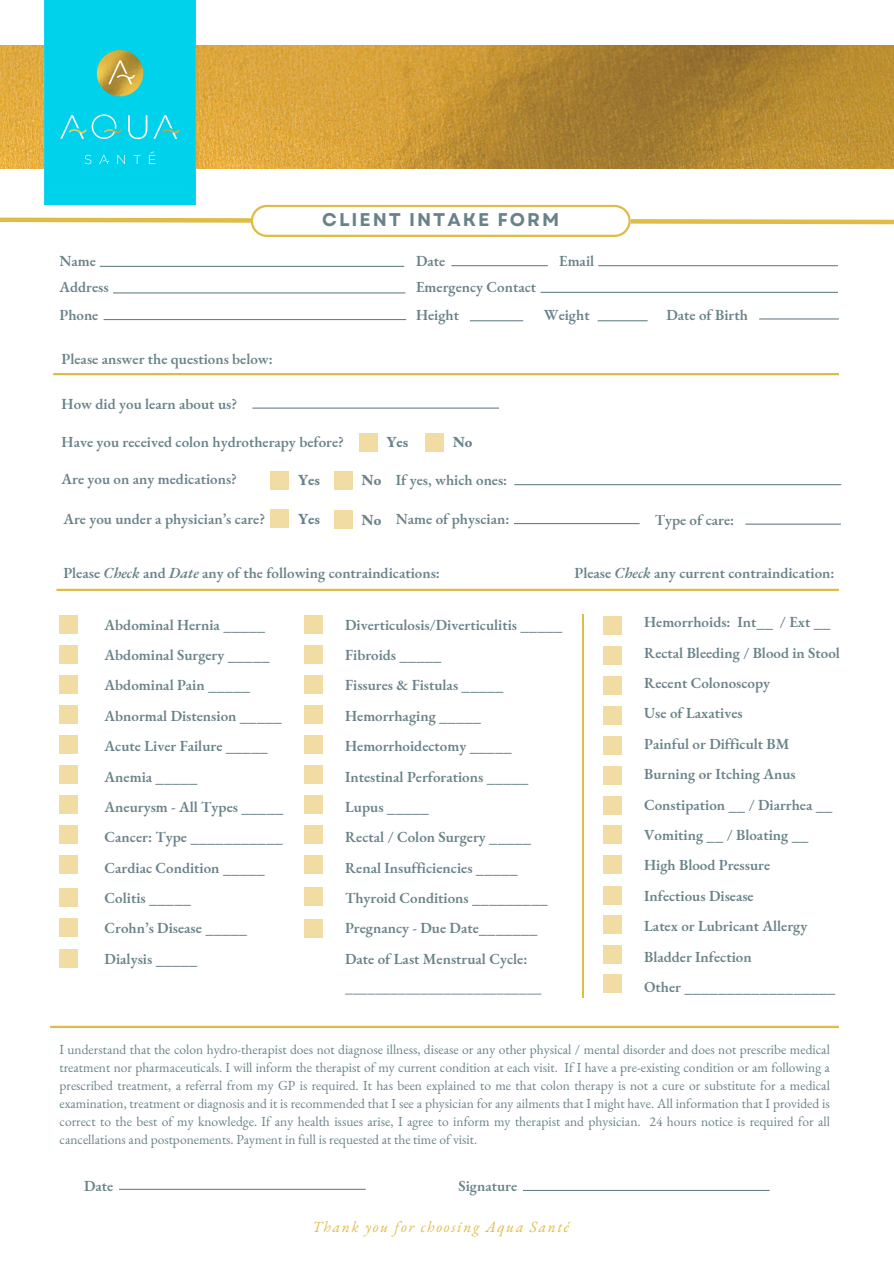
<style>
.page{position:relative;width:894px;height:1264px;background:#fff}
.page>*{position:absolute;margin:0;border:0;box-sizing:border-box;transform-origin:0 0}
.t1{font:700 18.3px "Garet";letter-spacing:.105em;color:#698289}
.t2{font:italic 15.3px "EB Garamond";letter-spacing:.105em;color:#dfbb48}
.t3{font:600 15px/30.3px "EB Garamond";color:#698289}
.t4{font:800 15px "EB Garamond";color:#698289}
.t5{font:13.5px/18px "EB Garamond";color:#698289;text-align:justify}
.t6{font:600 13.5px "EB Garamond";color:#698289}
.s1{font-style:italic}
</style>
<div class="page">
<hr style="left:100px;top:266px;width:304px;height:1px;background:#698289">
<hr style="left:252px;top:407px;width:247px;height:1px;background:#698289">
<hr style="left:514px;top:523px;width:125px;height:1px;background:#698289">
<hr style="left:745px;top:523px;width:95px;height:1px;background:#698289">
<hr style="left:540px;top:292px;width:297px;height:1px;background:#698289">
<hr style="left:119px;top:1188px;width:246px;height:1px;background:#698289">
<hr style="left:113px;top:292px;width:292px;height:1px;background:#698289">
<hr style="left:469px;top:320px;width:54px;height:1px;background:#698289">
<hr style="left:514px;top:484px;width:327px;height:1px;background:#698289">
<hr style="left:103px;top:319px;width:303px;height:1px;background:#698289">
<hr style="left:451px;top:265px;width:96px;height:1px;background:#698289">
<hr style="left:56px;top:588px;width:782px;height:3px;background:#dfbb48">
<hr style="left:53px;top:373px;width:785px;height:2px;background:#dfbb48">
<hr style="left:50px;top:1025px;width:788px;height:3px;background:#dfbb48">
<div style="left:59px;top:615px;width:19px;height:19px;background:#f1dca4"></div>
<div style="left:359px;top:433px;width:18px;height:18px;background:#f1dca4"></div>
<div style="left:271px;top:471px;width:18px;height:18px;background:#f1dca4"></div>
<div style="left:271px;top:509px;width:18px;height:19px;background:#f1dca4"></div>
<div style="left:425px;top:433px;width:18px;height:18px;background:#f1dca4"></div>
<div style="left:334px;top:471px;width:18px;height:18px;background:#f1dca4"></div>
<div style="left:334px;top:510px;width:18px;height:19px;background:#f1dca4"></div>
<div style="left:304px;top:615px;width:18px;height:19px;background:#f1dca4"></div>
<div style="left:603px;top:616px;width:18px;height:18px;background:#f1dca4"></div>
<div style="left:59px;top:675px;width:19px;height:19px;background:#f1dca4"></div>
<div style="left:304px;top:675px;width:18px;height:19px;background:#f1dca4"></div>
<div style="left:603px;top:676px;width:18px;height:18px;background:#f1dca4"></div>
<div style="left:59px;top:735px;width:19px;height:18px;background:#f1dca4"></div>
<div style="left:304px;top:735px;width:18px;height:18px;background:#f1dca4"></div>
<div style="left:603px;top:736px;width:18px;height:18px;background:#f1dca4"></div>
<div style="left:59px;top:795px;width:19px;height:18px;background:#f1dca4"></div>
<div style="left:304px;top:795px;width:18px;height:18px;background:#f1dca4"></div>
<div style="left:603px;top:795px;width:18px;height:19px;background:#f1dca4"></div>
<div style="left:59px;top:645px;width:19px;height:19px;background:#f1dca4"></div>
<div style="left:304px;top:645px;width:18px;height:19px;background:#f1dca4"></div>
<div style="left:603px;top:646px;width:18px;height:18px;background:#f1dca4"></div>
<div style="left:59px;top:705px;width:19px;height:19px;background:#f1dca4"></div>
<div style="left:304px;top:705px;width:18px;height:19px;background:#f1dca4"></div>
<div style="left:603px;top:706px;width:18px;height:18px;background:#f1dca4"></div>
<div style="left:59px;top:765px;width:19px;height:18px;background:#f1dca4"></div>
<div style="left:304px;top:765px;width:18px;height:18px;background:#f1dca4"></div>
<div style="left:603px;top:766px;width:18px;height:18px;background:#f1dca4"></div>
<div style="left:59px;top:825px;width:19px;height:18px;background:#f1dca4"></div>
<div style="left:304px;top:825px;width:18px;height:18px;background:#f1dca4"></div>
<div style="left:603px;top:825px;width:18px;height:19px;background:#f1dca4"></div>
<div style="left:59px;top:855px;width:19px;height:18px;background:#f1dca4"></div>
<div style="left:304px;top:855px;width:18px;height:18px;background:#f1dca4"></div>
<img style="left:0;top:45px;width:893px;height:123px">
<img style="left:44px;top:0;width:151px;height:205px">
<hr style="left:597px;top:320px;width:50px;height:1px;background:#698289">
<hr style="left:759px;top:318px;width:79px;height:1px;background:#698289">
<div style="left:59px;top:888px;width:19px;height:18px;background:#f1dca4"></div>
<div style="left:304px;top:887px;width:18px;height:18px;background:#f1dca4"></div>
<hr style="left:523px;top:1189px;width:246px;height:1px;background:#698289">
<div style="left:603px;top:855px;width:18px;height:18px;background:#f1dca4"></div>
<div style="left:603px;top:886px;width:18px;height:18px;background:#f1dca4"></div>
<div style="left:603px;top:915px;width:18px;height:19px;background:#f1dca4"></div>
<div style="left:603px;top:945px;width:18px;height:18px;background:#f1dca4"></div>
<div style="left:603px;top:974px;width:18px;height:19px;background:#f1dca4"></div>
<hr style="left:581px;top:614px;width:2px;height:383px;background:#dfbb48">
<svg style="left:0;top:205px;width:893px;height:32px"></svg>
<div style="left:304px;top:919px;width:18px;height:18px;background:#f1dca4"></div>
<div style="left:59px;top:918px;width:19px;height:18px;background:#f1dca4"></div>
<div style="left:59px;top:948px;width:19px;height:19px;background:#f1dca4"></div>
<hr style="left:598px;top:265px;width:239px;height:1px;background:#698289">
<p class="t3" style="left:59px;top:246px;width:51px;line-height:27.2px">Name<br>Address<br>Phone</p>
<p class="t3" style="left:62px;top:344px;width:213px">Please answer the questions below:</p>
<p class="t1" style="left:322px;top:206px;width:238px">CLIENT INTAKE FORM</p>
<p class="t3" style="left:559px;top:245px;width:37px">Email</p>
<p class="t3" style="left:416px;top:246px;width:122px;line-height:27.2px">Date<br>Emergency Contact<br>Height</p>
<p class="t3" style="left:543px;top:299px;width:47px">Weight</p>
<p class="t3" style="left:666px;top:299px;width:83px">Date of Birth</p>
<p class="t3" style="left:62px;top:388px;width:177px">How did you learn about us?</p>
<p class="t3" style="left:62px;top:426px;width:284px">Have you received colon hydrotherapy before?</p>
<p class="t3" style="left:62px;top:463px;width:177px">Are you on any medications?</p>
<p class="t3" style="left:63px;top:503px;width:203px">Are you under a physician’s care?</p>
<p class="t3" style="left:396px;top:503px;width:115px">Name of physcian:</p>
<p class="t4" style="left:452px;top:432px;width:21px">No</p>
<p class="t4" style="left:386px;top:432px;width:23px">Yes</p>
<p class="t3" style="left:396px;top:464px;width:113px">If yes, which ones:</p>
<p class="t4" style="left:361px;top:470px;width:21px">No</p>
<p class="t4" style="left:361px;top:510px;width:21px">No</p>
<p class="t3" style="left:654px;top:504px;width:81px">Type of care:</p>
<p class="t4" style="left:298px;top:470px;width:23px">Yes</p>
<p class="t4" style="left:298px;top:508px;width:23px">Yes</p>
<p class="t3" style="left:63px;top:557px;width:378px">Please <span class="s1">Check</span> and <span class="s1">Date</span> any of the following contraindications:</p>
<p class="t3" style="left:574px;top:557px;width:261px">Please <span class="s1">Check</span> any current contraindication:</p>
<p class="t3" style="left:105px;top:609px;width:180px">Abdominal Hernia _____<br>Abdominal Surgery _____<br>Abdominal Pain _____<br>Abnormal Distension _____<br>Acute Liver Failure _____<br>Anemia _____<br>Aneurysm - All Types _____<br>Cancer: Type ___________<br>Cardiac Condition _____<br>Colitis _____<br>Crohn’s Disease _____<br>Dialysis _____</p>
<p class="t3" style="left:345px;top:609px;width:219px">Diverticulosis/Diverticulitis _____<br>Fibroids _____<br>Fissures &amp; Fistulas _____<br>Hemorrhaging _____<br>Hemorrhoidectomy _____<br>Intestinal Perforations _____<br>Lupus _____<br>Rectal / Colon Surgery _____<br>Renal Insufficiencies _____<br>Thyroid Conditions _________<br>Pregnancy - Due Date_______<br>Date of Last Menstrual Cycle:</p>
<p class="t6" style="left:345px;top:978px;width:198px">__________________________</p>
<p class="t3" style="left:644px;top:606px;width:197px">Hemorrhoids: Int__ / Ext __<br>Rectal Bleeding / Blood in Stool<br>Recent Colonoscopy<br>Use of Laxatives<br>Painful or Difficult BM<br>Burning or Itching Anus<br>Constipation __ / Diarrhea __<br>Vomiting __ / Bloating __<br>High Blood Pressure<br>Infectious Disease<br>Latex or Lubricant Allergy<br>Bladder Infection<br>Other __________________</p>
<p class="t5" style="left:59px;top:1040px;width:771px">I understand that the colon hydro-therapist does not diagnose illness, disease or any other physical / mental disorder and does not prescribe medical treatment nor pharmaceuticals. I will inform the therapist of my current condition at each visit. If I have a pre-existing condition or am following a prescribed treatment, a referral from my GP is required. It has been explained to me that colon therapy is not a cure or substitute for a medical examination, treatment or diagnosis and it is recommended that I see a physician for any ailments that I might have. All information that I provided is correct to the best of my knowledge. If any health issues arise, I agree to inform my therapist and physician. 24 hours notice is required for all cancellations and postponements. Payment in full is requested at the time of visit.</p>
<p class="t3" style="left:84px;top:1170px;width:31px">Date</p>
<p class="t3" style="left:458px;top:1170px;width:60px">Signature</p>
<p class="t2" style="left:312px;top:1216px;width:258px">Thank you for choosing Aqua Santé</p>
</div>
